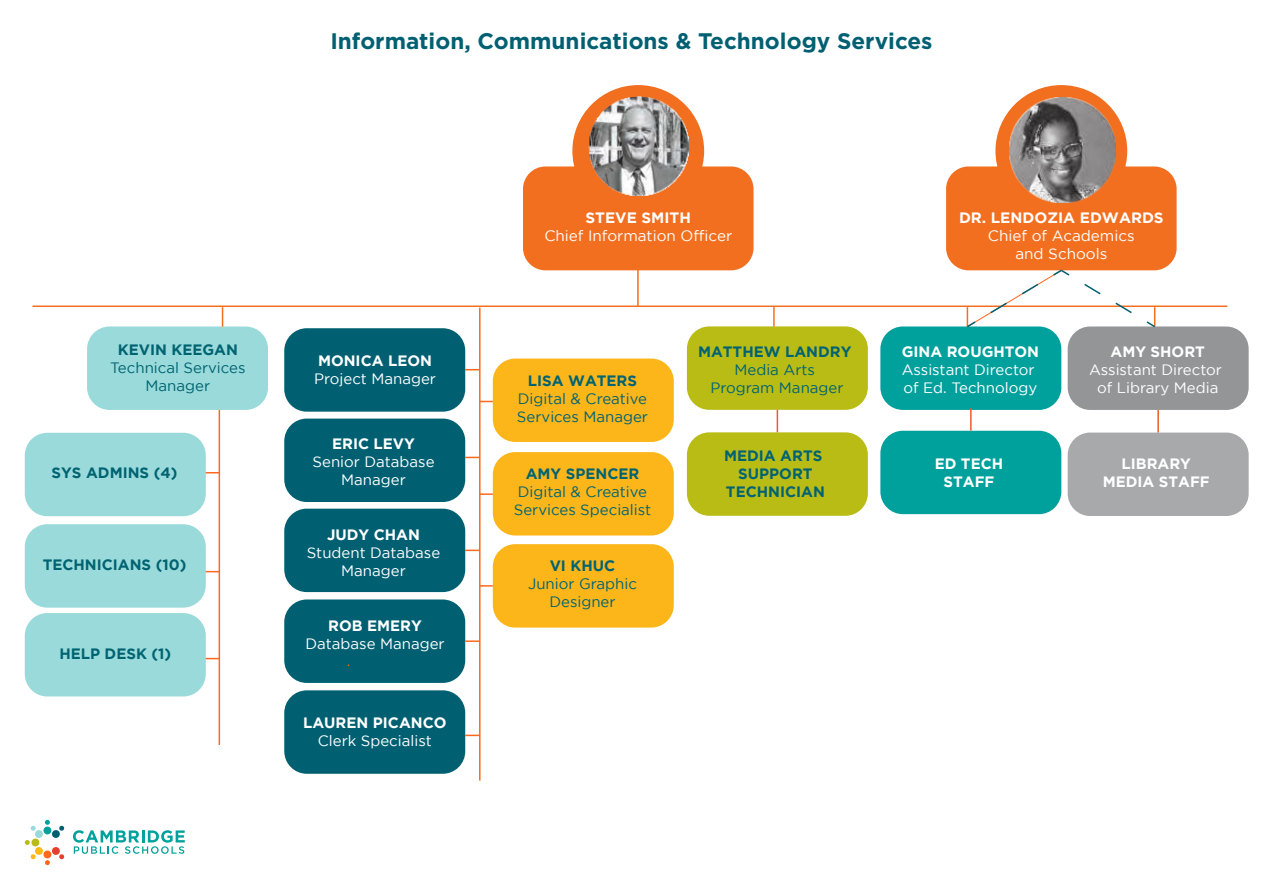
<style>
.page{position:relative;width:1263px;height:893px;background:#fff}
.page>*{position:absolute;margin:0;border:0;box-sizing:border-box;transform-origin:0 0}
.t1{font:700 22.5px "Gotham";color:#006072}
.t2{font:15px/18px "Gotham";color:#fff;text-align:center}
.t3{font:15px/18px "Gotham";color:#006372;text-align:center}
.t4{font:700 15px/18px "Gotham";color:#fff;text-align:center}
.t5{font:700 15px/18px "Gotham";color:#006372;text-align:center}
</style>
<div class="page">
<hr style="left:219px;top:402px;width:1px;height:343px;background:#ff681d">
<div style="left:87px;top:326px;width:181px;height:84px;background:#9adada;border-radius:22px"></div>
<svg style="left:222px;top:307px;width:1px;height:20px"></svg>
<svg style="left:206px;top:472px;width:13px;height:1px"></svg>
<svg style="left:206px;top:571px;width:13px;height:1px"></svg>
<svg style="left:206px;top:658px;width:13px;height:1px"></svg>
<div style="left:687px;top:326px;width:181px;height:84px;background:#babc16;border-radius:22px"></div>
<div style="left:493px;top:359px;width:181px;height:83px;background:#fcb61a;border-radius:22px"></div>
<hr style="left:637px;top:262px;width:2px;height:44px;background:#f36f20">
<hr style="left:33px;top:305px;width:1194px;height:2px;background:#f36f20">
<hr style="left:773px;top:307px;width:2px;height:20px;background:#f36f20">
<div style="left:572px;top:85px;width:132px;height:132px;background:#f36f20;border-radius:50%"></div>
<div style="left:523px;top:166px;width:230px;height:104px;background:#f36f20;border-radius:23px"></div>
<svg style="left:25px;top:820px;width:39px;height:45px"></svg>
<svg style="left:73px;top:830px;width:112px;height:24px"></svg>
<div style="left:25px;top:433px;width:181px;height:83px;background:#9adada;border-radius:22px"></div>
<div style="left:25px;top:524px;width:181px;height:84px;background:#9adada;border-radius:22px"></div>
<div style="left:25px;top:613px;width:181px;height:83px;background:#9adada;border-radius:22px"></div>
<div style="left:493px;top:452px;width:181px;height:83px;background:#fcb61a;border-radius:22px"></div>
<div style="left:493px;top:544px;width:181px;height:84px;background:#fcb61a;border-radius:22px"></div>
<div style="left:687px;top:432px;width:181px;height:84px;background:#babc16;border-radius:23px"></div>
<svg style="left:777px;top:410px;width:1px;height:22px"></svg>
<div style="left:284px;top:328px;width:181px;height:84px;background:#006072;border-radius:22px"></div>
<div style="left:284px;top:419px;width:181px;height:83px;background:#006072;border-radius:22px"></div>
<div style="left:284px;top:509px;width:181px;height:83px;background:#006072;border-radius:22px"></div>
<div style="left:284px;top:599px;width:181px;height:84px;background:#006072;border-radius:22px"></div>
<div style="left:284px;top:690px;width:181px;height:84px;background:#006072;border-radius:22px"></div>
<img style="left:588px;top:97px;width:100px;height:99px">
<hr style="left:479px;top:308px;width:1px;height:472px;background:#ff681d">
<svg style="left:465px;top:369px;width:14px;height:1px"></svg>
<svg style="left:480px;top:401px;width:13px;height:1px"></svg>
<svg style="left:465px;top:457px;width:14px;height:1px"></svg>
<svg style="left:480px;top:493px;width:13px;height:2px"></svg>
<svg style="left:465px;top:550px;width:14px;height:1px"></svg>
<svg style="left:480px;top:585px;width:13px;height:2px"></svg>
<svg style="left:465px;top:640px;width:14px;height:2px"></svg>
<svg style="left:465px;top:735px;width:14px;height:1px"></svg>
<div style="left:880px;top:326px;width:181px;height:84px;background:#00a19c;border-radius:22px"></div>
<div style="left:1068px;top:326px;width:181px;height:84px;background:#939597;border-radius:22px"></div>
<div style="left:880px;top:431px;width:181px;height:83px;background:#00a19c;border-radius:22px"></div>
<hr style="left:970px;top:408px;width:2px;height:23px;background:#f05a28">
<div style="left:1068px;top:433px;width:181px;height:83px;background:#a7a9ab;border-radius:22px"></div>
<hr style="left:1157px;top:410px;width:2px;height:22px;background:#f05a28">
<div style="left:995px;top:85px;width:132px;height:132px;background:#f36f20;border-radius:50%"></div>
<div style="left:946px;top:166px;width:230px;height:104px;background:#f36f20;border-radius:22px"></div>
<img style="left:1010px;top:97px;width:105px;height:106px">
<svg style="left:965px;top:269px;width:106px;height:60px"></svg>
<svg style="left:1082px;top:283px;width:75px;height:45px"></svg>
<h1 class="t1" style="left:330px;top:32px;width:604px">Information, Communications &amp; Technology Services</h1>
<p class="t4" style="left:585px;top:210px;width:107px">STEVE SMITH</p>
<p class="t2" style="left:544px;top:228px;width:189px">Chief Information Officer</p>
<p class="t4" style="left:959px;top:210px;width:206px">DR. LENDOZIA EDWARDS</p>
<p class="t2" style="left:988px;top:228px;width:148px">Chief of Academics and Schools</p>
<p class="t5" style="left:118px;top:342px;width:122px">KEVIN KEEGAN</p>
<p class="t3" style="left:110px;top:360px;width:137px">Technical Services<br>Manager</p>
<p class="t4" style="left:318px;top:353px;width:116px">MONICA LEON</p>
<p class="t2" style="left:314px;top:371px;width:123px">Project Manager</p>
<p class="t5" style="left:528px;top:373px;width:111px">LISA WATERS</p>
<p class="t3" style="left:517px;top:391px;width:133px;text-align:left">Digital &amp; Creative<br>Services Manager</p>
<p class="t5" style="left:698px;top:343px;width:155px">MATTHEW LANDRY</p>
<p class="t3" style="left:710px;top:361px;width:135px">Media Arts<br>Program Manager</p>
<p class="t4" style="left:902px;top:343px;width:139px">GINA ROUGHTON</p>
<p class="t2" style="left:902px;top:362px;width:137px;text-align:left">Assistant Director of Ed. Technology</p>
<p class="t4" style="left:1110px;top:343px;width:96px">AMY SHORT</p>
<p class="t2" style="left:1089px;top:362px;width:134px">Assistant Director of Library Media</p>
<p class="t5" style="left:52px;top:465px;width:127px">SYS ADMINS (4)</p>
<p class="t4" style="left:332px;top:436px;width:84px">ERIC LEVY</p>
<p class="t2" style="left:313px;top:454px;width:124px">Senior Database<br>Manager</p>
<p class="t5" style="left:526px;top:466px;width:115px">AMY SPENCER</p>
<p class="t3" style="left:514px;top:484px;width:139px;text-align:left">Digital &amp; Creative<br>Services Specialist</p>
<p class="t5" style="left:724px;top:448px;width:102px">MEDIA ARTS<br>SUPPORT<br>TECHNICIAN</p>
<p class="t4" style="left:935px;top:455px;width:70px">ED TECH<br>STAFF</p>
<p class="t4" style="left:1103px;top:456px;width:109px">LIBRARY<br>MEDIA STAFF</p>
<p class="t5" style="left:43px;top:556px;width:145px">TECHNICIANS (10)</p>
<p class="t4" style="left:327px;top:527px;width:94px">JUDY CHAN</p>
<p class="t2" style="left:307px;top:545px;width:135px">Student Database<br>Manager</p>
<p class="t5" style="left:550px;top:558px;width:67px">VI KHUC</p>
<p class="t3" style="left:528px;top:576px;width:110px">Junior Graphic<br>Designer</p>
<p class="t5" style="left:59px;top:645px;width:113px">HELP DESK (1)</p>
<p class="t4" style="left:328px;top:618px;width:95px">ROB EMERY</p>
<p class="t2" style="left:305px;top:636px;width:141px">Database Manager</p>
<p class="t4" style="left:303px;top:715px;width:145px">LAUREN PICANCO</p>
<p class="t2" style="left:318px;top:733px;width:115px">Clerk Specialist</p>
</div>
